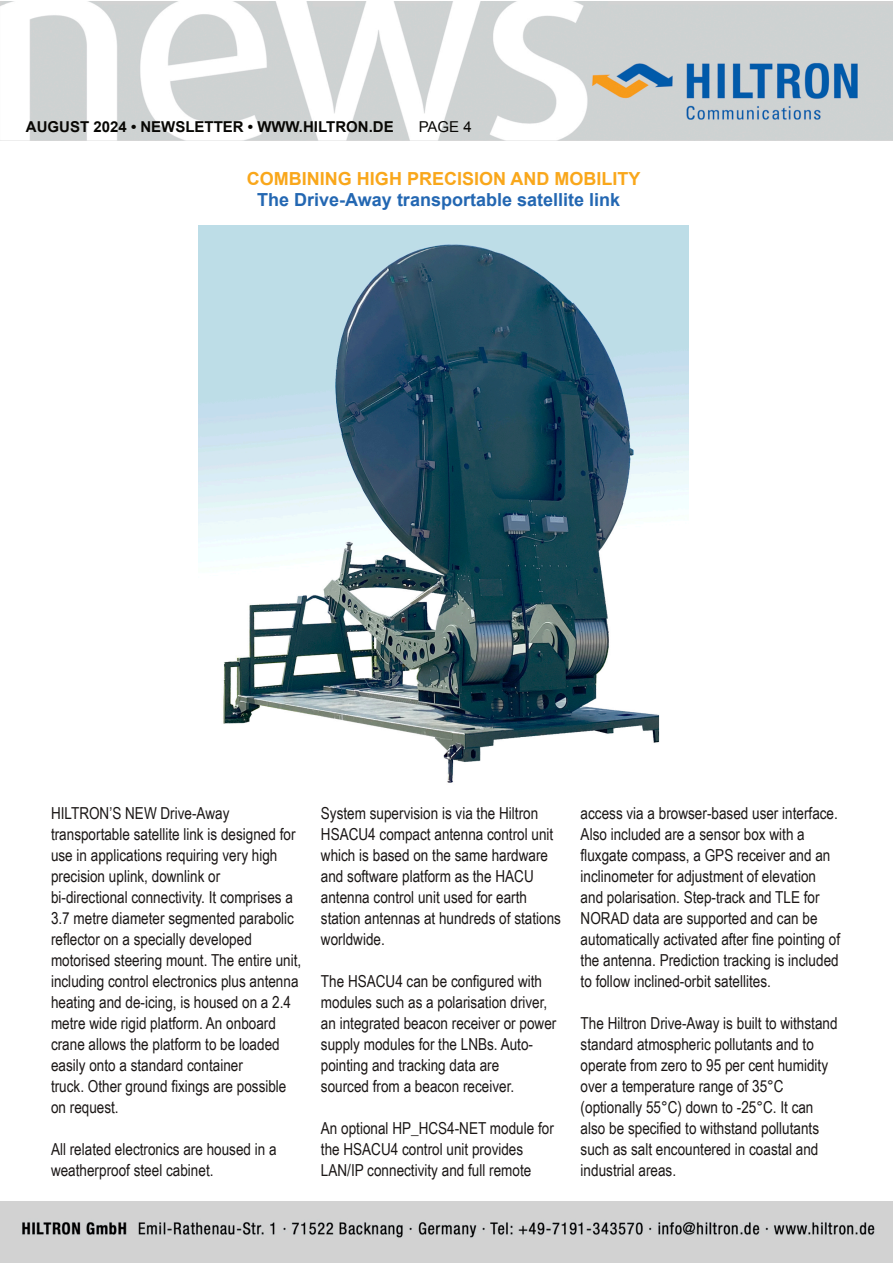
<style>
.page{position:relative;width:893px;height:1263px;background:#fff}
.page>*{position:absolute;margin:0;border:0;box-sizing:border-box;transform-origin:0 0}
.t1{font:700 18px "Arial";color:#2367b2}
.t2{font:700 18px "Arial";color:#f9a71b}
.t3{font:16.5px/21px "Arial Narrow";color:#1b1716}
.t4{font:700 15px "Arial";color:#080704}
.t5{font:15px "Arial";color:#080704}
</style>
<div class="page">
<img style="left:1px;top:1px;width:892px;height:139px">
<img style="left:0;top:1202px;width:893px;height:61px">
<img style="left:198px;top:226px;width:490px;height:557px">
<p class="t4" style="left:26px;top:121px;width:369px">AUGUST 2024 • NEWSLETTER • WWW.HILTRON.DE</p>
<p class="t5" style="left:419px;top:121px;width:55px">PAGE 4</p>
<p class="t2" style="left:247px;top:172px;width:395px">COMBINING HIGH PRECISION AND MOBILITY</p>
<p class="t1" style="left:257px;top:193px;width:364px">The Drive-Away transportable satellite link</p>
<p class="t3" style="left:51px;top:804px;width:252px">HILTRON’S NEW Drive-Away transportable satellite link is designed for use in applications requiring very high precision uplink, downlink or<br>bi-directional connectivity. It comprises a 3.7 metre diameter segmented parabolic reflector on a specially developed motorised steering mount. The entire unit, including control electronics plus antenna heating and de-icing, is housed on a 2.4 metre wide rigid platform. An onboard crane allows the platform to be loaded easily onto a standard container<br>truck. Other ground fixings are possible on request.</p>
<p class="t3" style="left:51px;top:1140px;width:227px">All related electronics are housed in a weatherproof steel cabinet.</p>
<p class="t3" style="left:321px;top:804px;width:242px">System supervision is via the Hiltron<br>HSACU4 compact antenna control unit which is based on the same hardware and software platform as the HACU antenna control unit used for earth station antennas at hundreds of stations worldwide.</p>
<p class="t3" style="left:321px;top:972px;width:237px">The HSACU4 can be configured with modules such as a polarisation driver, an integrated beacon receiver or power supply modules for the LNBs. Auto&shy;pointing and tracking data are<br>sourced from a beacon receiver.</p>
<p class="t3" style="left:321px;top:1119px;width:234px">An optional HP_HCS4-NET module for the HSACU4 control unit provides<br>LAN/IP connectivity and full remote</p>
<p class="t3" style="left:581px;top:804px;width:261px">access via a browser-based user interface.<br>Also included are a sensor box with a fluxgate compass, a GPS receiver and an inclinometer for adjustment of elevation and polarisation. Step-track and TLE for NORAD data are supported and can be automatically activated after fine pointing of the antenna. Prediction tracking is included to follow inclined-orbit satellites.</p>
<p class="t3" style="left:581px;top:1014px;width:258px">The Hiltron Drive-Away is built to withstand standard atmospheric pollutants and to operate from zero to 95 per cent humidity over a temperature range of 35°C (optionally 55°C) down to -25°C. It can also be specified to withstand pollutants such as salt encountered in coastal and industrial areas.</p>
</div>
